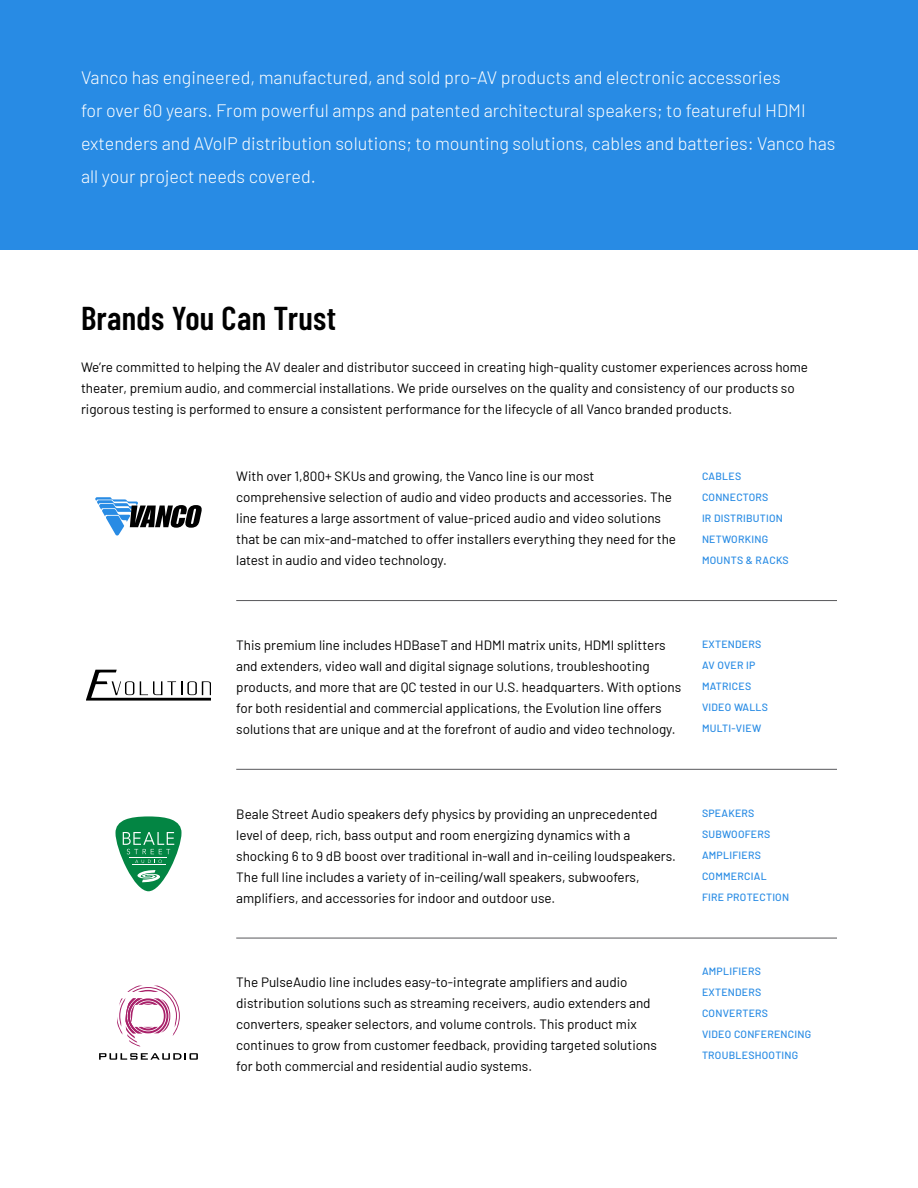
<style>
.page{position:relative;width:918px;height:1188px;background:#fff}
.page>*{position:absolute;margin:0;border:0;box-sizing:border-box;transform-origin:0 0}
.t1{font:600 33px "Barlow Condensed";letter-spacing:.01em;color:#000}
.t2{font:300 18px/33px "Barlow";color:#fff}
.t3{font:13.5px/21px "Barlow";color:#000}
.t4{font:500 10.5px/21px "Barlow";letter-spacing:.025em;color:#288be4}
</style>
<div class="page">
<div style="left:0;top:0;width:918px;height:250px;background:#288be4"></div>
<svg style="left:95px;top:497px;width:107px;height:39px"></svg>
<hr style="left:236px;top:600px;width:601px;height:1px;background:#58585b">
<hr style="left:236px;top:769px;width:601px;height:1px;background:#58585b">
<hr style="left:236px;top:938px;width:601px;height:1px;background:#58585b">
<svg style="left:86px;top:670px;width:125px;height:30px"></svg>
<svg style="left:115px;top:816px;width:67px;height:75px"></svg>
<svg style="left:99px;top:1053px;width:99px;height:7px"></svg>
<svg style="left:117px;top:986px;width:63px;height:61px"></svg>
<p class="t2" style="left:81px;top:60px;width:756px">Vanco has engineered, manufactured, and sold pro-AV products and electronic accessories<br>for over 60 years. From powerful amps and patented architectural speakers; to featureful HDMI extenders and AVoIP distribution solutions; to mounting solutions, cables and batteries: Vanco has all your project needs covered.</p>
<h1 class="t1" style="left:81px;top:295px;width:257px">Brands You Can Trust</h1>
<p class="t3" style="left:81px;top:356px;width:729px">We’re committed to helping the AV dealer and distributor succeed in creating high-quality customer experiences across home theater, premium audio, and commercial installations. We pride ourselves on the quality and consistency of our products so rigorous testing is performed to ensure a consistent performance for the lifecycle of all Vanco branded products.</p>
<p class="t3" style="left:236px;top:465px;width:441px">With over 1,800+ SKUs and growing, the Vanco line is our most comprehensive selection of audio and video products and accessories. The line features a large assortment of value-priced audio and video solutions that be can mix-and-matched to offer installers everything they need for the latest in audio and video technology.</p>
<p class="t4" style="left:702px;top:465px;width:88px">CABLES<br>CONNECTORS<br>IR DISTRIBUTION<br>NETWORKING<br>MOUNTS &amp; RACKS</p>
<p class="t3" style="left:236px;top:634px;width:447px">This premium line includes HDBaseT and HDMI matrix units, HDMI splitters and extenders, video wall and digital signage solutions, troubleshooting products, and more that are QC tested in our U.S. headquarters. With options for both residential and commercial applications, the Evolution line offers solutions that are unique and at the forefront of audio and video technology.</p>
<p class="t4" style="left:702px;top:633px;width:68px">EXTENDERS<br>AV OVER IP<br>MATRICES<br>VIDEO WALLS<br>MULTI-VIEW</p>
<p class="t3" style="left:236px;top:802px;width:441px">Beale Street Audio speakers defy physics by providing an unprecedented level of deep, rich, bass output and room energizing dynamics with a shocking 6 to 9 dB boost over traditional in-wall and in-ceiling loudspeakers.<br>The full line includes a variety of in-ceiling/wall speakers, subwoofers, amplifiers, and accessories for indoor and outdoor use.</p>
<p class="t3" style="left:236px;top:971px;width:422px">The PulseAudio line includes easy-to-integrate amplifiers and audio distribution solutions such as streaming receivers, audio extenders and converters, speaker selectors, and volume controls. This product mix continues to grow from customer feedback, providing targeted solutions for both commercial and residential audio systems.</p>
<p class="t4" style="left:702px;top:802px;width:89px">SPEAKERS<br>SUBWOOFERS<br>AMPLIFIERS<br>COMMERCIAL<br>FIRE PROTECTION</p>
<p class="t4" style="left:702px;top:960px;width:111px">AMPLIFIERS<br>EXTENDERS<br>CONVERTERS<br>VIDEO CONFERENCING<br>TROUBLESHOOTING</p>
</div>
